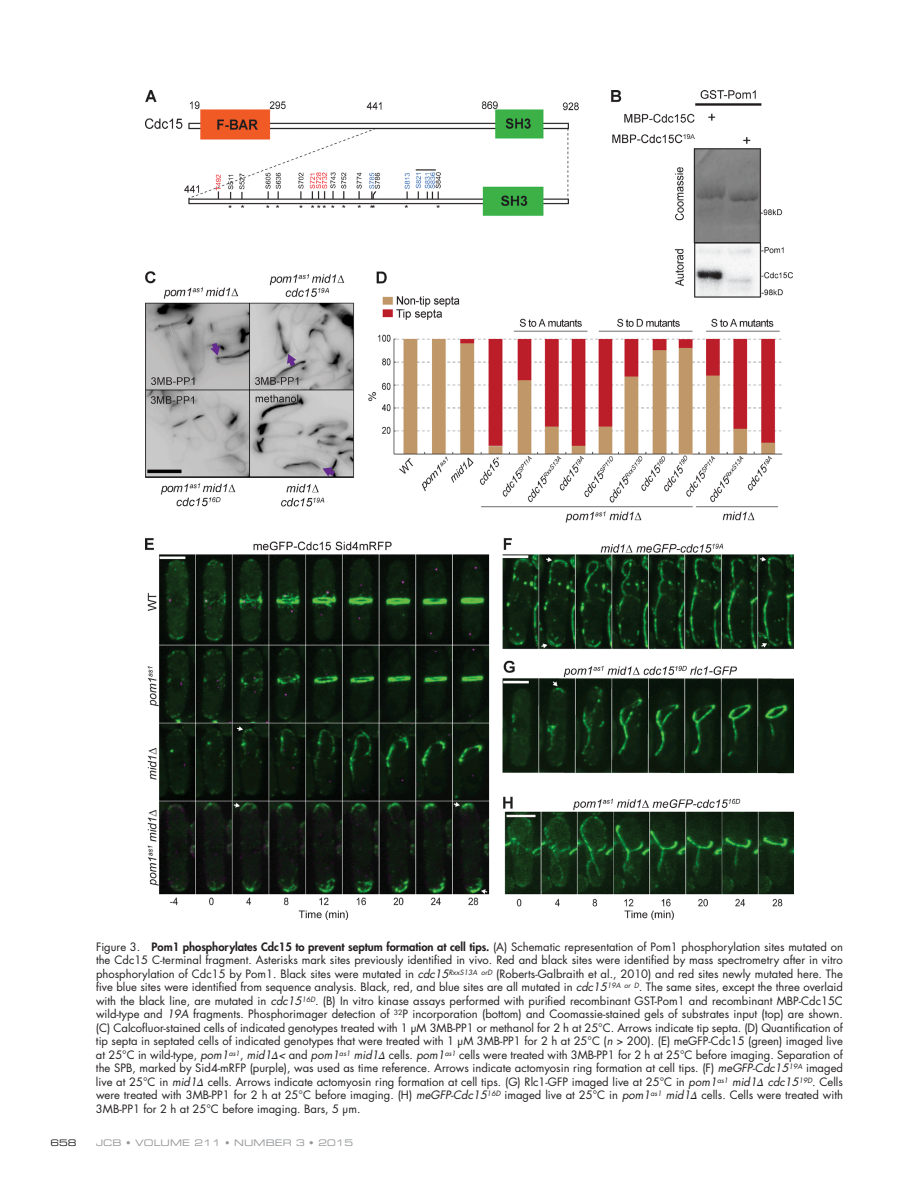
<style>
.page{position:relative;width:918px;height:1188px;background:#fff}
.page>*{position:absolute;margin:0;border:0;box-sizing:border-box;transform-origin:0 0}
.fig_p{font:11.25px/13.5px "Futura Std";color:#231f20;text-align:justify}
.t1{font:9px "Eurostile LT Std Ex 2";letter-spacing:.01em;color:#939598}
.pageFolio{font:9px "Eurostile LT Std Ex 2";color:#231f20}
.s1{font-weight:800}
.s2{font-style:italic}
.s3{font-family:"STIX General";font-style:italic}
</style>
<div class="page">
<img style="left:146px;top:90px;width:647px;height:829px">
<p class="fig_p" style="left:96px;top:940px;width:749px">Figure 3. <span class="s1">Pom1 phosphorylates Cdc15 to prevent septum formation at cell tips.</span> (A) Schematic representation of Pom1 phosphorylation sites mutated on the Cdc15 C-terminal fragment. Asterisks mark sites previously identified in vivo. Red and black sites were identified by mass spectrometry after in vitro phosphorylation of Cdc15 by Pom1. Black sites were mutated in <span class="s2">cdc15</span><sup>RxxS13A</sup> <sup>orD</sup> (Roberts-Galbraith et al., 2010) and red sites newly mutated here. The five blue sites were identified from sequence analysis. Black, red, and blue sites are all mutated in <span class="s2">cdc15</span><sup>19A</sup> <sup>or</sup> <sup>D</sup><span class="s2">.</span> The same sites, except the three overlaid with the black line, are mutated in <span class="s2">cdc15</span><sup>16D</sup><span class="s2">.</span> (B) In vitro kinase assays performed with purified recombinant GST-Pom1 and recombinant MBP-Cdc15C wild-type and <span class="s2">19A</span> fragments. Phosphorimager detection of <sup>32</sup>P incorporation (bottom) and Coomassie-stained gels of substrates input (top) are shown. (C) Calcofluor-stained cells of indicated genotypes treated with 1 µM 3MB-PP1 or methanol for 2 h at 25°C. Arrows indicate tip septa. (D) Quantification of tip septa in septated cells of indicated genotypes that were treated with 1 µM 3MB-PP1 for 2 h at 25°C (<span class="s2">n</span> &gt; 200). (E) meGFP-Cdc15 (green) imaged live at 25°C in wild-type, <span class="s2">pom1</span><sup>as1</sup>, <span class="s2">mid1</span><span class="s3">Δ</span><span class="s2">&lt;</span> and <span class="s2">pom1</span><sup>as1</sup> <span class="s2">mid1</span><span class="s3">Δ</span> cells. <span class="s2">pom1</span><sup>as1</sup> cells were treated with 3MB-PP1 for 2 h at 25°C before imaging. Separation of the SPB, marked by Sid4-mRFP (purple), was used as time reference. Arrows indicate actomyosin ring formation at cell tips. (F) <span class="s2">meGFP-Cdc15</span><sup>19A</sup> imaged live at 25°C in <span class="s2">mid1</span><span class="s3">Δ</span> cells. Arrows indicate actomyosin ring formation at cell tips. (G) Rlc1-GFP imaged live at 25°C in <span class="s2">pom1</span><sup>as1</sup> <span class="s2">mid1</span><span class="s3">Δ</span> <span class="s2">cdc15</span><sup>19D</sup>. Cells were treated with 3MB-PP1 for 2 h at 25°C before imaging. (H) <span class="s2">meGFP-Cdc15</span><sup>16D</sup> imaged live at 25°C in <span class="s2">pom1</span><sup>as1</sup> <span class="s2">mid1</span><span class="s3">Δ</span> cells. Cells were treated with 3MB-PP1 for 2 h at 25°C before imaging. Bars, 5 µm.</p>
<p class="pageFolio" style="left:50px;top:1136px;width:28px">658</p>
<p class="t1" style="left:96px;top:1136px;width:259px">JCB • VOLUME 211 • NUMBER 3 • 2015</p>
</div>
